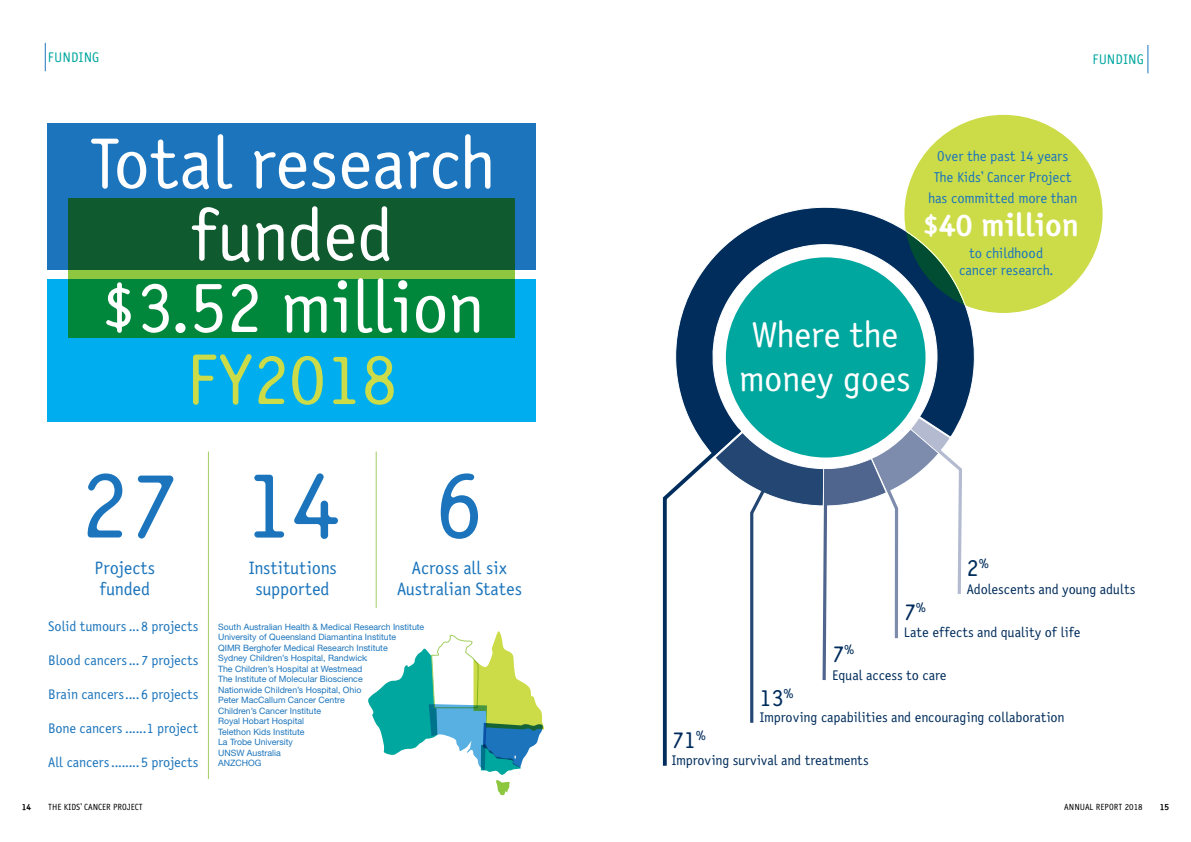
<style>
.page{position:relative;width:1191px;height:842px;background:#fff}
.page>*{position:absolute;margin:0;border:0;box-sizing:border-box;transform-origin:0 0}
.t1{font:96px "Saturday Sans ICG";color:#1c75bc}
.t2{font:72px/72px "Saturday Sans ICG";color:#fff;text-align:center}
.t3{font:72px "Saturday Sans ICG";color:#ccdc48}
.t4{font:36px/43.2px "Saturday Sans ICG";color:#fff;text-align:center}
.t5{font:700 32px "Saturday Sans ICG";color:#fff}
.t6{font:24px "Saturday Sans ICG";color:#002d5c}
.t7{font:18px/21.6px "Saturday Sans ICG";color:#1c75bc;text-align:center}
.t8{font:14.4px/21.1px "Saturday Sans ICG";color:#1c75bc;text-align:center}
.t9{font:14px "Saturday Sans ICG";color:#002d5c}
.t10{font:14px "Saturday Sans ICG";color:#1c75bc}
.t11{font:14px "Saturday Sans ICG";color:#00a79e}
.t12{font:9px "Saturday Sans ICG";color:#000}
.t13{font:9px "Saturday Sans ICG Bold";color:#000}
.t14{font:8.8px/10.5px "Helvetica Neue";color:#1c75bc}
</style>
<div class="page">
<svg style="left:1147px;top:45px;width:1px;height:28px"></svg>
<svg style="left:675px;top:207px;width:300px;height:209px"></svg>
<div style="left:726px;top:257px;width:199px;height:200px;background:#00a79e;border-radius:50%"></div>
<svg style="left:662px;top:416px;width:300px;height:350px"></svg>
<div style="left:904px;top:115px;width:198px;height:198px;background:#ccdc48;border-radius:50%"></div>
<div style="left:48px;top:124px;width:488px;height:146px;background:#1c75bc"></div>
<div style="left:48px;top:279px;width:488px;height:142px;background:#00aeef"></div>
<svg style="left:69px;top:198px;width:446px;height:139px;background:#107334"></svg>
<hr style="left:208px;top:452px;width:1px;height:327px;background:#a3cf62">
<hr style="left:376px;top:452px;width:1px;height:156px;background:#a3cf62">
<svg style="left:45px;top:43px;width:1px;height:28px"></svg>
<svg style="left:368px;top:631px;width:176px;height:164px"></svg>
<h3 class="t11" style="left:48px;top:49px;width:52px">FUNDING</h3>
<h2 class="t2" style="left:89px;top:128px;width:406px">Total research funded<br>$3.52 million</h2>
<h2 class="t3" style="left:186px;top:339px;width:213px">FY2018</h2>
<h1 class="t1" style="left:81px;top:451px;width:404px">27 14 6</h1>
<h3 class="t7" style="left:94px;top:557px;width:62px;text-align:left">Projects funded</h3>
<h3 class="t10" style="left:48px;top:619px;width:152px">Solid tumours ...8 projects</h3>
<p class="t14" style="left:218px;top:621px;width:208px">South Australian Health &amp; Medical Research Institute<br>University of Queensland Diamantina Institute<br>QIMR Berghofer Medical Research Institute<br>Sydney Children’s Hospital, Randwick<br>The Children’s Hospital at Westmead<br>The Institute of Molecular Bioscience<br>Nationwide Children’s Hospital, Ohio<br>Peter MacCallum Cancer Centre<br>Children’s Cancer Institute<br>Royal Hobart Hospital<br>Telethon Kids Institute<br>La Trobe University<br>UNSW Australia<br>ANZCHOG</p>
<h3 class="t7" style="left:248px;top:557px;width:90px">Institutions supported</h3>
<h3 class="t7" style="left:397px;top:557px;width:126px">Across all six<br>Australian States</h3>
<h3 class="t10" style="left:48px;top:652px;width:152px">Blood cancers ...7 projects</h3>
<h3 class="t10" style="left:48px;top:686px;width:152px">Brain cancers....6 projects</h3>
<h3 class="t10" style="left:48px;top:720px;width:152px">Bone cancers ......1 project</h3>
<h3 class="t10" style="left:48px;top:754px;width:152px">All cancers ........5 projects</h3>
<h3 class="t11" style="left:1092px;top:51px;width:52px">FUNDING</h3>
<h3 class="t8" style="left:928px;top:145px;width:150px">Over the past 14 years<br>The Kids’ Cancer Project has committed more than</h3>
<h3 class="t5" style="left:922px;top:207px;width:157px">$40 million</h3>
<h3 class="t8" style="left:959px;top:244px;width:96px;line-height:17.3px">to childhood cancer research.</h3>
<h3 class="t4" style="left:739px;top:314px;width:173px">Where the money goes</h3>
<h3 class="t6" style="left:966px;top:555px;width:24px">2<sup>%</sup></h3>
<h3 class="t9" style="left:966px;top:581px;width:170px">Adolescents and young adults</h3>
<h3 class="t6" style="left:904px;top:598px;width:24px">7<sup>%</sup></h3>
<h3 class="t6" style="left:832px;top:640px;width:24px">7<sup>%</sup></h3>
<h3 class="t9" style="left:904px;top:625px;width:178px">Late effects and quality of life</h3>
<h3 class="t6" style="left:759px;top:684px;width:36px">13<sup>%</sup></h3>
<h3 class="t9" style="left:832px;top:667px;width:116px">Equal access to care</h3>
<h3 class="t6" style="left:672px;top:727px;width:36px">71<sup>%</sup></h3>
<h3 class="t9" style="left:759px;top:709px;width:306px">Improving capabilities and encouraging collaboration</h3>
<h3 class="t9" style="left:671px;top:752px;width:199px">Improving survival and treatments</h3>
<p class="t13" style="left:22px;top:801px;width:11px">14</p>
<p class="t12" style="left:48px;top:802px;width:96px">THE KIDS’ CANCER PROJECT</p>
<p class="t12" style="left:1064px;top:802px;width:80px">ANNUAL REPORT 2018</p>
<p class="t13" style="left:1159px;top:801px;width:11px">15</p>
</div>
